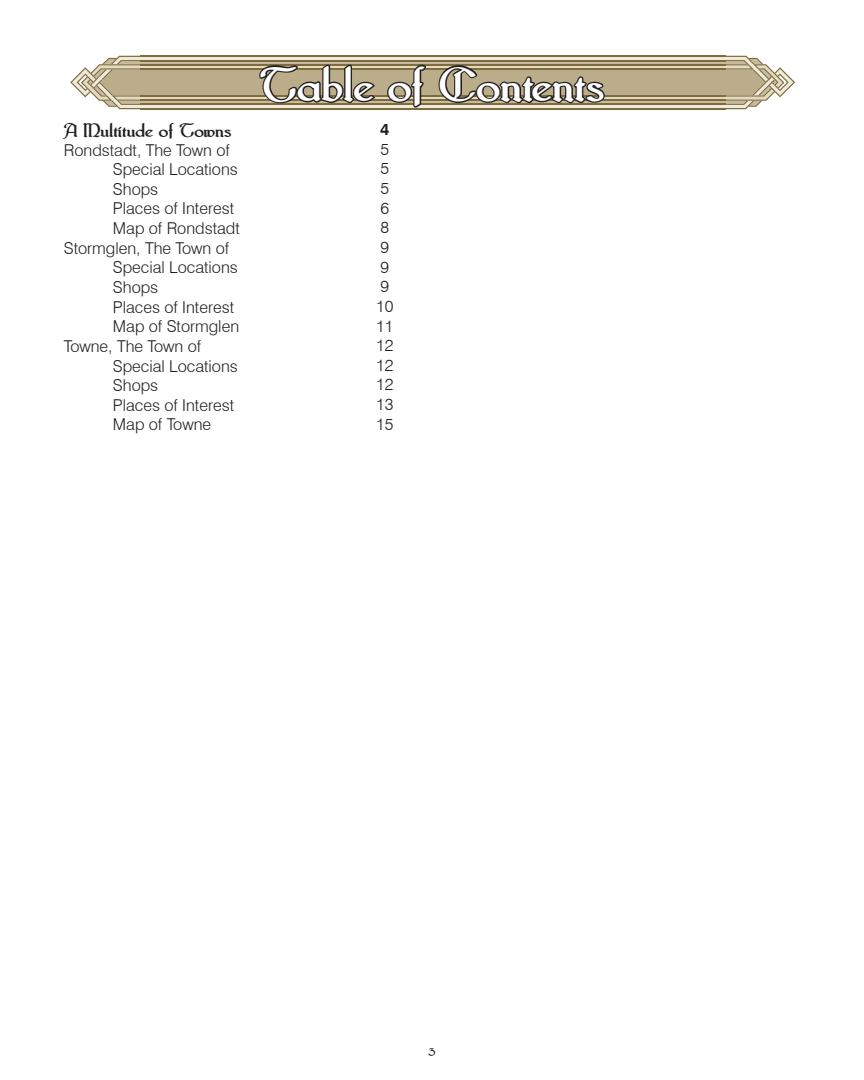
<style>
.page{position:relative;width:864px;height:1080px;background:#fff}
.page>*{position:absolute;margin:0;border:0;box-sizing:border-box;transform-origin:0 0}
.t1{font:700 40.95px "Bridgnorth";color:#fff}
.t2{font:300 16.35px/19.6px "Swiss 721 BT";color:#231f20}
.t3{font:700 16.35px "Bridgnorth";color:#231f20}
.t4{font:700 16.35px "Swiss 721 BT";color:#231f20}
.t5{font:13.65px "Bridgnorth";color:#231f20}
</style>
<div class="page">
<svg style="left:70px;top:56px;width:725px;height:54px;background:#a89c80"></svg>
<p class="t3" style="left:64px;top:123px;width:169px">A Multitude of Towns</p>
<p class="t2" style="left:64px;top:140px;width:168px">Rondstadt, The Town of</p>
<p class="t2" style="left:113px;top:159px;width:127px">Special Locations</p>
<p class="t2" style="left:113px;top:179px;width:47px">Shops</p>
<p class="t2" style="left:113px;top:199px;width:123px">Places of Interest</p>
<p class="t2" style="left:113px;top:218px;width:128px">Map of Rondstadt</p>
<p class="t2" style="left:64px;top:238px;width:167px">Stormglen, The Town of</p>
<p class="t2" style="left:113px;top:258px;width:127px">Special Locations</p>
<p class="t2" style="left:113px;top:277px;width:47px">Shops</p>
<p class="t2" style="left:113px;top:297px;width:123px">Places of Interest</p>
<p class="t2" style="left:113px;top:316px;width:128px">Map of Stormglen</p>
<p class="t2" style="left:64px;top:336px;width:139px">Towne, The Town of</p>
<p class="t2" style="left:113px;top:356px;width:127px">Special Locations</p>
<p class="t2" style="left:113px;top:375px;width:47px">Shops</p>
<p class="t2" style="left:113px;top:395px;width:123px">Places of Interest</p>
<p class="t2" style="left:113px;top:415px;width:100px">Map of Towne</p>
<h1 class="t1" style="left:260px;top:66px;width:346px">Table of Contents</h1>
<p class="t4" style="left:380px;top:119px;width:11px">4</p>
<p class="t2" style="left:376px;top:139px;width:19px">5<br>5<br>5<br>6<br>8<br>9<br>9<br>9<br>10<br>11<br>12<br>12<br>12<br>13<br>15</p>
<p class="t5" style="left:429px;top:1045px;width:8px">3</p>
</div>
